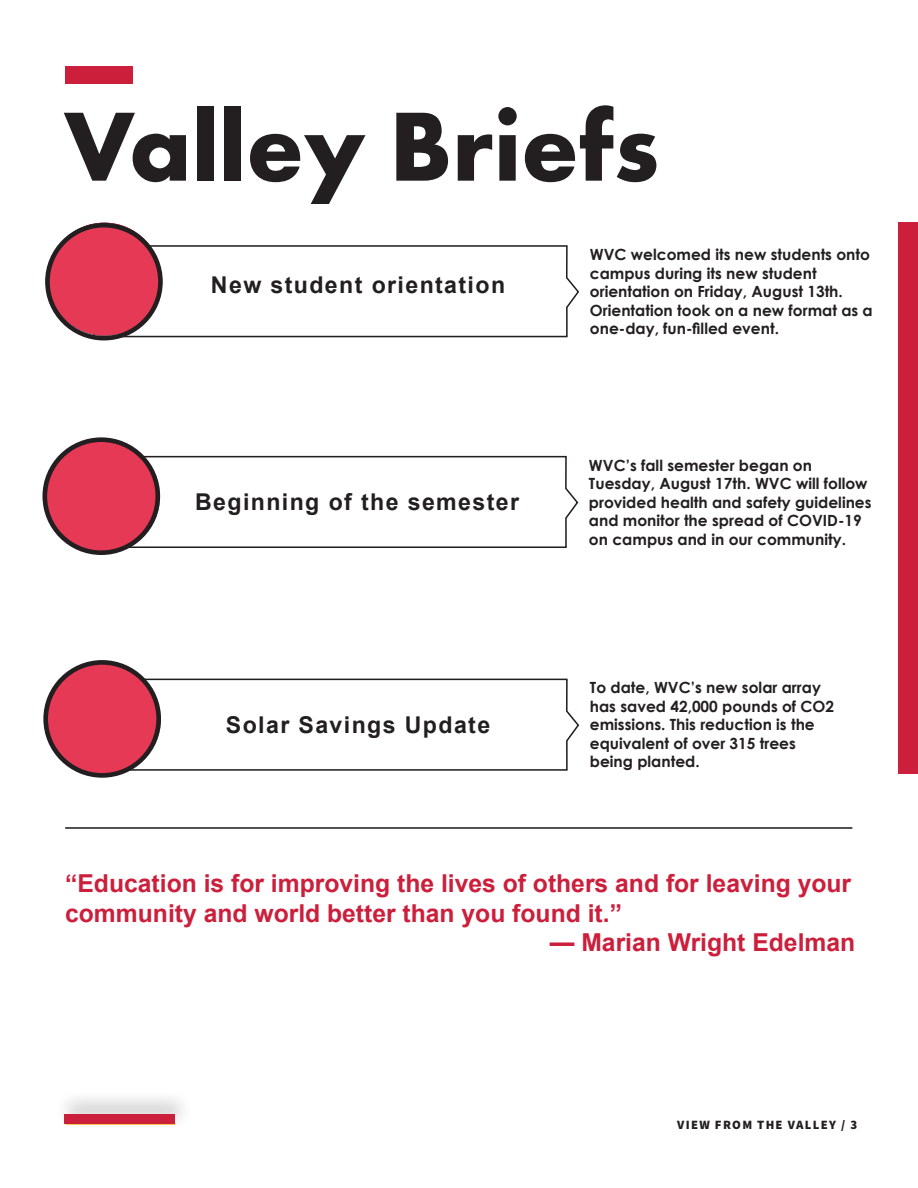
<style>
.page{position:relative;width:918px;height:1188px;background:#fff}
.page>*{position:absolute;margin:0;border:0;box-sizing:border-box;transform-origin:0 0}
.Titles{font:700 101.85px "Futura PT";color:#231f20}
.Smaller_Titles{font:700 24.75px/29.5px "Arial";color:#cb1f3c}
.Subheading{font:700 23.1px "Arial";letter-spacing:.06em;color:#231f20}
.Body_Text{font:700 15.45px/18.5px "Century Gothic";color:#231f20}
.t1{font:900 12.75px "Source Sans Pro";letter-spacing:.1em;color:#231f20}
</style>
<div class="page">
<svg style="left:129px;top:678px;width:451px;height:93px"></svg>
<svg style="left:121px;top:244px;width:459px;height:94px"></svg>
<div style="left:898px;top:223px;width:20px;height:551px;background:#cb1f3c"></div>
<div style="left:66px;top:66px;width:67px;height:18px;background:#cb1f3c"></div>
<hr style="left:65px;top:827px;width:787px;height:2px;background:#231f20">
<div style="left:46px;top:663px;width:113px;height:113px;background:#e53956;border-radius:50%"></div>
<div style="left:43px;top:660px;width:118px;height:118px;border:5px solid #231f20;border-radius:50%"></div>
<div style="left:48px;top:223px;width:113px;height:113px;background:#e53956;border-radius:50%"></div>
<div style="left:45px;top:223px;width:118px;height:117px;border:5px solid #231f20;border-radius:50%"></div>
<div style="left:54px;top:1090px;width:140px;height:41px;background:#231f20;opacity:.28"></div>
<div style="left:64px;top:1114px;width:111px;height:10px;background:#cb1f3c"></div>
<svg style="left:126px;top:455px;width:453px;height:94px"></svg>
<div style="left:46px;top:440px;width:113px;height:113px;background:#e53956;border-radius:50%"></div>
<div style="left:42px;top:437px;width:118px;height:118px;border:5px solid #231f20;border-radius:50%"></div>
<p class="Titles" style="left:64px;top:81px;width:597px">Valley Briefs</p>
<p class="Subheading" style="left:211px;top:269px;width:296px">New student orientation</p>
<p class="Subheading" style="left:195px;top:486px;width:325px">Beginning of the semester</p>
<p class="Subheading" style="left:226px;top:708px;width:266px">Solar Savings Update</p>
<p class="Body_Text" style="left:590px;top:244px;width:282px">WVC welcomed its new students onto campus during its new student</p>
<p class="Body_Text" style="left:590px;top:282px;width:284px">orientation on Friday, August 13th.<br>Orientation took on a new format as a one-day, fun-filled event.</p>
<p class="Body_Text" style="left:589px;top:455px;width:225px">WVC’s fall semester began on</p>
<p class="Body_Text" style="left:589px;top:474px;width:284px">Tuesday, August 17th. WVC will follow provided health and safety guidelines and monitor the spread of COVID-19 on campus and in our community.</p>
<p class="Body_Text" style="left:590px;top:678px;width:233px">To date, WVC’s new solar array</p>
<p class="Body_Text" style="left:590px;top:696px;width:246px">has saved 42,000 pounds of CO2</p>
<p class="Body_Text" style="left:590px;top:715px;width:226px">emissions. This reduction is the</p>
<p class="Body_Text" style="left:590px;top:733px;width:208px">equivalent of over 315 trees</p>
<p class="Body_Text" style="left:590px;top:752px;width:111px">being planted.</p>
<p class="Smaller_Titles" style="left:65px;top:869px;width:788px">“Education is for improving the lives of others and for leaving your community and world better than you found it.”</p>
<p class="Smaller_Titles" style="left:550px;top:928px;width:307px">— Marian Wright Edelman</p>
<p class="t1" style="left:677px;top:1116px;width:181px">VIEW FROM THE VALLEY / 3</p>
</div>
